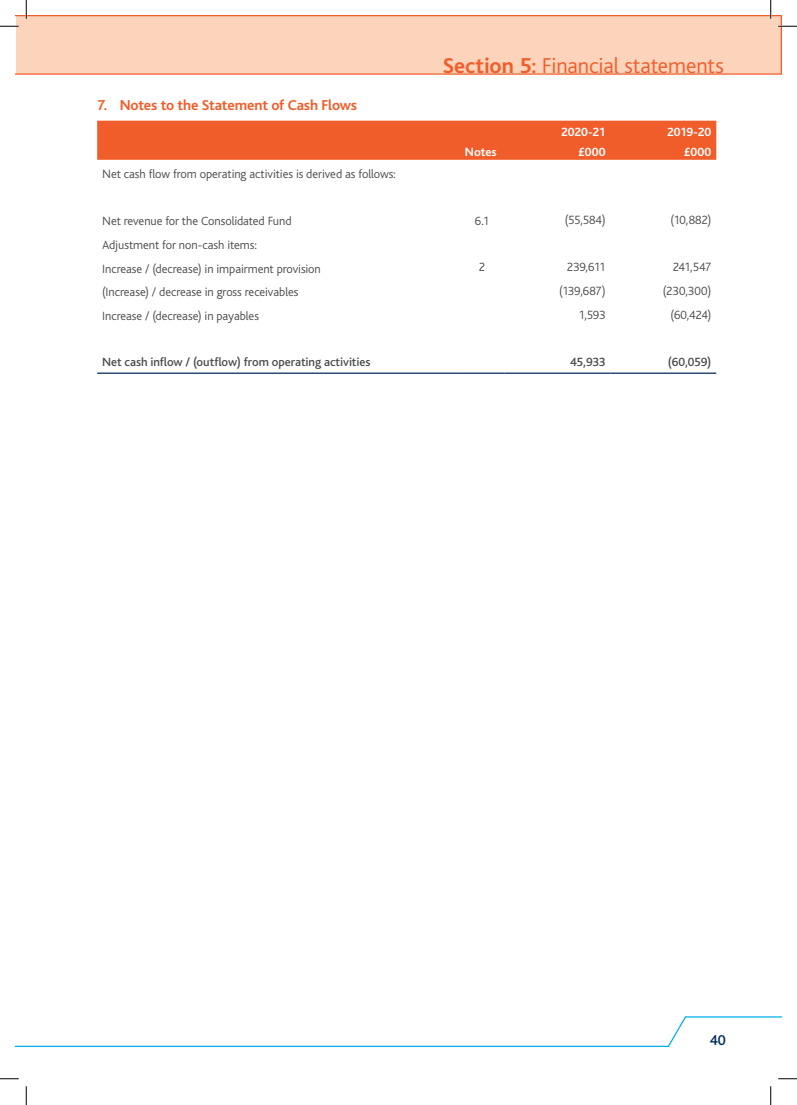
<style>
.page{position:relative;width:797px;height:1105px;background:#fff}
.page>*{position:absolute;margin:0;border:0;box-sizing:border-box;transform-origin:0 0}
.t1{font:300 22.5px "Bliss";letter-spacing:-.005em;color:#f15d2a}
.t2{font:700 15px "Bliss";letter-spacing:-.01em;color:#f15d2a}
.t3{font:500 15px "Bliss";color:#002a5b}
.t4{font:300 12.5px/23.8px "Bliss";letter-spacing:-.005em;color:#4b4c4d}
.t5{font:500 12.5px "Bliss";letter-spacing:-.005em;color:#4b4c4d}
.t6{font:700 12.5px "Bliss";color:#fff}
.s1{font-weight:700}
.s2{font-weight:500}
</style>
<div class="page">
<svg style="left:16px;top:1016px;width:765px;height:73px"></svg>
<div style="left:16px;top:16px;width:765px;height:59px;background:#fcd3bb"></div>
<div style="left:97px;top:121px;width:619px;height:39px;background:#f15d2a"></div>
<hr style="left:97px;top:373px;width:363px;height:1px;background:#002a5b">
<hr style="left:460px;top:373px;width:44px;height:1px;background:#002a5b">
<hr style="left:504px;top:373px;width:106px;height:1px;background:#002a5b">
<hr style="left:610px;top:373px;width:106px;height:1px;background:#002a5b">
<svg style="left:0;top:25px;width:19px;height:2px"></svg>
<svg style="left:778px;top:25px;width:19px;height:2px"></svg>
<svg style="left:0;top:1078px;width:19px;height:1px"></svg>
<svg style="left:778px;top:1078px;width:19px;height:1px"></svg>
<svg style="left:25px;top:0;width:2px;height:19px"></svg>
<svg style="left:25px;top:1086px;width:2px;height:19px"></svg>
<svg style="left:770px;top:0;width:1px;height:19px"></svg>
<svg style="left:770px;top:1086px;width:1px;height:19px"></svg>
<p class="t2" style="left:97px;top:97px;width:261px">7. Notes to the Statement of Cash Flows</p>
<h1 class="t1" style="left:443px;top:54px;width:283px"><span class="s1">Section 5</span><span class="s2">:</span> Financial statements</h1>
<p class="t6" style="left:561px;top:126px;width:46px">2020-21</p>
<p class="t6" style="left:667px;top:126px;width:46px">2019-20</p>
<p class="t6" style="left:465px;top:145px;width:33px">Notes</p>
<p class="t6" style="left:578px;top:145px;width:29px">£000</p>
<p class="t6" style="left:683px;top:145px;width:29px">£000</p>
<p class="t4" style="left:102px;top:162px;width:295px">Net cash flow from operating activities is derived as follows:</p>
<p class="t4" style="left:102px;top:209px;width:191px">Net revenue for the Consolidated Fund</p>
<p class="t4" style="left:475px;top:209px;width:16px">6.1</p>
<p class="t4" style="left:565px;top:208px;width:42px">(55,584)</p>
<p class="t4" style="left:670px;top:208px;width:42px">(10,882)</p>
<p class="t4" style="left:102px;top:233px;width:220px">Adjustment for non-cash items:<br>Increase / (decrease) in impairment provision</p>
<p class="t4" style="left:479px;top:256px;width:8px">2</p>
<p class="t4" style="left:566px;top:256px;width:40px">239,611</p>
<p class="t4" style="left:673px;top:256px;width:40px">241,547</p>
<p class="t4" style="left:102px;top:280px;width:198px">(Increase) / decrease in gross receivables</p>
<p class="t4" style="left:559px;top:279px;width:48px">(139,687)</p>
<p class="t4" style="left:663px;top:279px;width:50px">(230,300)</p>
<p class="t4" style="left:102px;top:304px;width:158px">Increase / (decrease) in payables</p>
<p class="t4" style="left:578px;top:303px;width:29px">1,593</p>
<p class="t4" style="left:670px;top:303px;width:42px">(60,424)</p>
<p class="t5" style="left:102px;top:355px;width:270px">Net cash inflow / (outflow) from operating activities</p>
<p class="t5" style="left:570px;top:355px;width:37px">45,933</p>
<p class="t5" style="left:668px;top:355px;width:45px">(60,059)</p>
<p class="t3" style="left:709px;top:1032px;width:17px">40</p>
</div>
